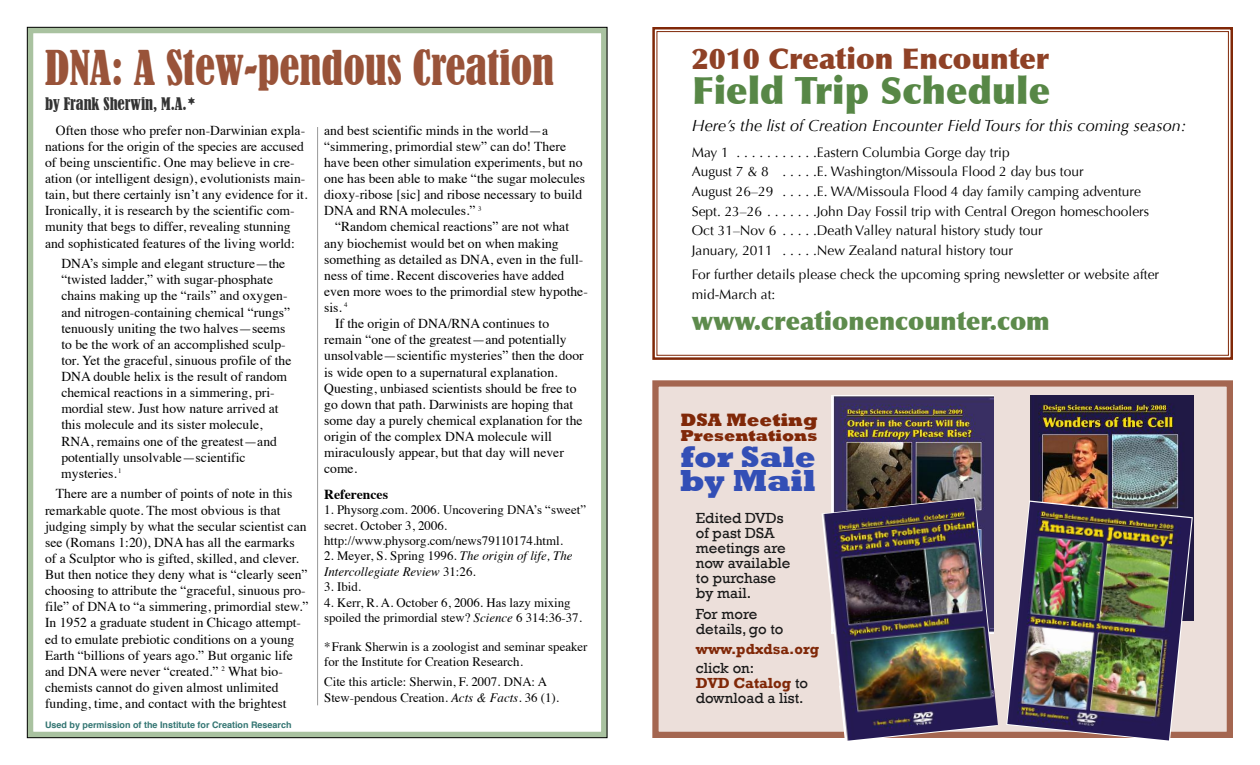
<style>
.page{position:relative;width:1260px;height:765px;background:#fff}
.page>*{position:absolute;margin:0;border:0;box-sizing:border-box;transform-origin:0 0}
.t1{font:condensed 45px "Bernard";letter-spacing:-.005em;color:#995339}
.t2{font:900 37.5px "Optima";color:#578746}
.t3{font:800 31.25px "Rockwell";color:#334fb6}
.t4{font:800 30.25px "Rockwell";color:#334fb6}
.t5{font:900 28.75px "Optima";color:#8f4126}
.t6{font:900 25px "Optima";color:#5d8b4c}
.t7{font:800 18.38px "Rockwell";color:#802808}
.t8{font:italic 16.25px "Optima";color:#000}
.t9{font:condensed 16.25px "Bernard";color:#333}
.t10{font:800 16.25px "Rockwell";color:#802808}
.t11{font:15px/15px "Rockwell";color:#191919}
.t12{font:700 15px "Rockwell";color:#802808}
.t13{font:13.75px/19.6px "Optima";color:#000}
.t14{font:700 13.75px "Times";color:#000}
.t15{font:13.62px/16.1px "Times";color:#000}
.t16{font:12.88px/15.4px "Times";color:#000}
.t17{font:italic 12.88px/15.4px "Times";color:#000}
.t18{font:700 9px "Helvetica";color:#337572}
.s1{font-style:normal}
.s2{font-style:italic}
.s3{font-weight:700;color:#802808}
</style>
<div class="page">
<div style="left:652px;top:27px;width:581px;height:333px;border:2px solid #802808"></div>
<div style="left:27px;top:27px;width:580px;height:711px;border:6px solid #a9c2a0"></div>
<div style="left:659px;top:387px;width:568px;height:345px;background:#ecdfda"></div>
<div style="left:652px;top:380px;width:581px;height:358px;border:6px solid #a46650"></div>
<img style="left:1030px;top:395px;width:164px;height:226px">
<img style="left:831px;top:396px;width:162px;height:102px">
<img style="left:822px;top:498px;width:176px;height:243px">
<img style="left:1007px;top:502px;width:185px;height:239px">
<hr style="left:317px;top:127px;width:1px;height:578px;background:#999">
<h1 class="t1" style="left:45px;top:42px;width:511px">DNA: A Stew-pendous Creation</h1>
<p class="t9" style="left:45px;top:95px;width:152px">by Frank Sherwin, M.A.*</p>
<p class="t15" style="left:45px;top:123px;width:264px;text-indent:11px">Often those who prefer non-Darwinian expla&shy;nations for the origin of the species are accused of being unscientific. One may believe in cre&shy;ation (or intelligent design), evolutionists main&shy;tain, but there certainly isn’t any evidence for it.<br>Ironically, it is research by the scientific com&shy;munity that begs to differ, revealing stunning and sophisticated features of the living world:</p>
<p class="t15" style="left:61px;top:257px;width:232px">DNA’s simple and elegant structure—the “twisted ladder,” with sugar-phosphate chains making up the “rails” and oxygen&shy;and nitrogen-containing chemical “rungs” tenuously uniting the two halves—seems to be the work of an accomplished sculp&shy;tor. Yet the graceful, sinuous profile of the DNA double helix is the result of random chemical reactions in a simmering, pri&shy;mordial stew. Just how nature arrived at this molecule and its sister molecule, RNA, remains one of the greatest—and potentially unsolvable—scientific mysteries. <sup>1</sup></p>
<p class="t15" style="left:45px;top:487px;width:265px;text-indent:11px">There are a number of points of note in this remarkable quote. The most obvious is that judging simply by what the secular scientist can see (Romans 1:20), DNA has all the earmarks of a Sculptor who is gifted, skilled, and clever.<br>But then notice they deny what is “clearly seen” choosing to attribute the “graceful, sinuous pro&shy;file” of DNA to “a simmering, primordial stew.” In 1952 a graduate student in Chicago attempt&shy;ed to emulate prebiotic conditions on a young Earth “billions of years ago.” But organic life and DNA were never “created.” <sup>2</sup> What bio&shy;chemists cannot do given almost unlimited funding, time, and contact with the brightest</p>
<p class="t18" style="left:45px;top:721px;width:248px">Used by permission of the Institute for Creation Research</p>
<p class="t15" style="left:324px;top:123px;width:263px">and best scientific minds in the world—a “simmering, primordial stew” can do! There have been other simulation experiments, but no one has been able to make “the sugar molecules dioxy-ribose [sic] and ribose necessary to build DNA and RNA molecules.” <sup>3</sup></p>
<p class="t15" style="left:335px;top:220px;width:236px">“Random chemical reactions” are not what</p>
<p class="t15" style="left:324px;top:236px;width:236px">any biochemist would bet on when making</p>
<p class="t15" style="left:324px;top:252px;width:261px">something as detailed as DNA, even in the full-</p>
<p class="t15" style="left:324px;top:268px;width:242px">ness of time. Recent discoveries have added</p>
<p class="t15" style="left:324px;top:285px;width:265px">even more woes to the primordial stew hypothe-</p>
<p class="t15" style="left:324px;top:301px;width:25px">sis. <sup>4</sup></p>
<p class="t15" style="left:335px;top:317px;width:216px">If the origin of DNA/RNA continues to</p>
<p class="t15" style="left:324px;top:333px;width:244px">remain “one of the greatest—and potentially</p>
<p class="t15" style="left:324px;top:349px;width:261px">unsolvable—scientific mysteries” then the door</p>
<p class="t15" style="left:324px;top:365px;width:235px">is wide open to a supernatural explanation.</p>
<p class="t15" style="left:324px;top:381px;width:254px">Questing, unbiased scientists should be free to</p>
<p class="t15" style="left:324px;top:397px;width:250px">go down that path. Darwinists are hoping that</p>
<p class="t15" style="left:324px;top:414px;width:260px">some day a purely chemical explanation for the</p>
<p class="t15" style="left:324px;top:430px;width:229px">origin of the complex DNA molecule will</p>
<p class="t15" style="left:324px;top:446px;width:241px">miraculously appear, but that day will never</p>
<p class="t15" style="left:324px;top:462px;width:34px">come.</p>
<p class="t14" style="left:324px;top:488px;width:65px">References</p>
<p class="t16" style="left:324px;top:503px;width:263px">1. Physorg.com. 2006. Uncovering DNA’s “sweet” secret. October 3, 2006. http://www.physorg.com/news79110174.html.</p>
<p class="t17" style="left:324px;top:550px;width:250px"><span class="s1">2. Meyer, S. Spring 1996.</span> The origin of life, The<br>Intercollegiate Review <span class="s1">31:26.</span></p>
<p class="t16" style="left:324px;top:580px;width:38px">3. Ibid.</p>
<p class="t16" style="left:324px;top:596px;width:259px">4. Kerr, R. A. October 6, 2006. Has lazy mixing spoiled the primordial stew? <span class="s2">Science</span> 6 314:36-37.</p>
<p class="t16" style="left:324px;top:640px;width:265px">*Frank Sherwin is a zoologist and seminar speaker for the Institute for Creation Research.</p>
<p class="t16" style="left:324px;top:675px;width:236px">Cite this article: Sherwin, F. 2007. DNA: A<br>Stew-pendous Creation. <span class="s2">Acts &amp; Facts</span>. 36 (1).</p>
<h3 class="t5" style="left:692px;top:41px;width:359px">2010 Creation Encounter</h3>
<h2 class="t2" style="left:692px;top:68px;width:360px">Field Trip Schedule</h2>
<p class="t8" style="left:692px;top:116px;width:496px">Here’s the list of Creation Encounter Field Tours for this coming season:</p>
<p class="t13" style="left:692px;top:142px;width:459px">May 1 . . . . . . . . . . .Eastern Columbia Gorge day trip<br>August 7 &amp; 8 . . . . .E. Washington/Missoula Flood 2 day bus tour<br>August 26–29 . . . . .E. WA/Missoula Flood 4 day family camping adventure Sept. 23–26 . . . . . . .John Day Fossil trip with Central Oregon homeschoolers Oct 31–Nov 6 . . . . .Death Valley natural history study tour<br>January, 2011 . . . . .New Zealand natural history tour</p>
<p class="t13" style="left:692px;top:265px;width:469px">For further details please check the upcoming spring newsletter or website after mid-March at:</p>
<h3 class="t6" style="left:692px;top:306px;width:360px">www.creationencounter.com</h3>
<h3 class="t7" style="left:680px;top:408px;width:139px">DSA Meeting</h3>
<p class="t10" style="left:681px;top:426px;width:138px">Presentations</p>
<h3 class="t4" style="left:680px;top:438px;width:137px">for Sale</h3>
<h3 class="t3" style="left:680px;top:462px;width:137px">by Mail</h3>
<p class="t11" style="left:696px;top:510px;width:96px">Edited DVDs of past DSA meetings are now available to purchase by mail.</p>
<p class="t11" style="left:696px;top:606px;width:89px">For more details, go to</p>
<p class="t12" style="left:696px;top:640px;width:125px">www.pdxdsa.org</p>
<p class="t11" style="left:696px;top:660px;width:114px">click on:<br><span class="s3">DVD Catalog</span> to download a list.</p>
</div>
